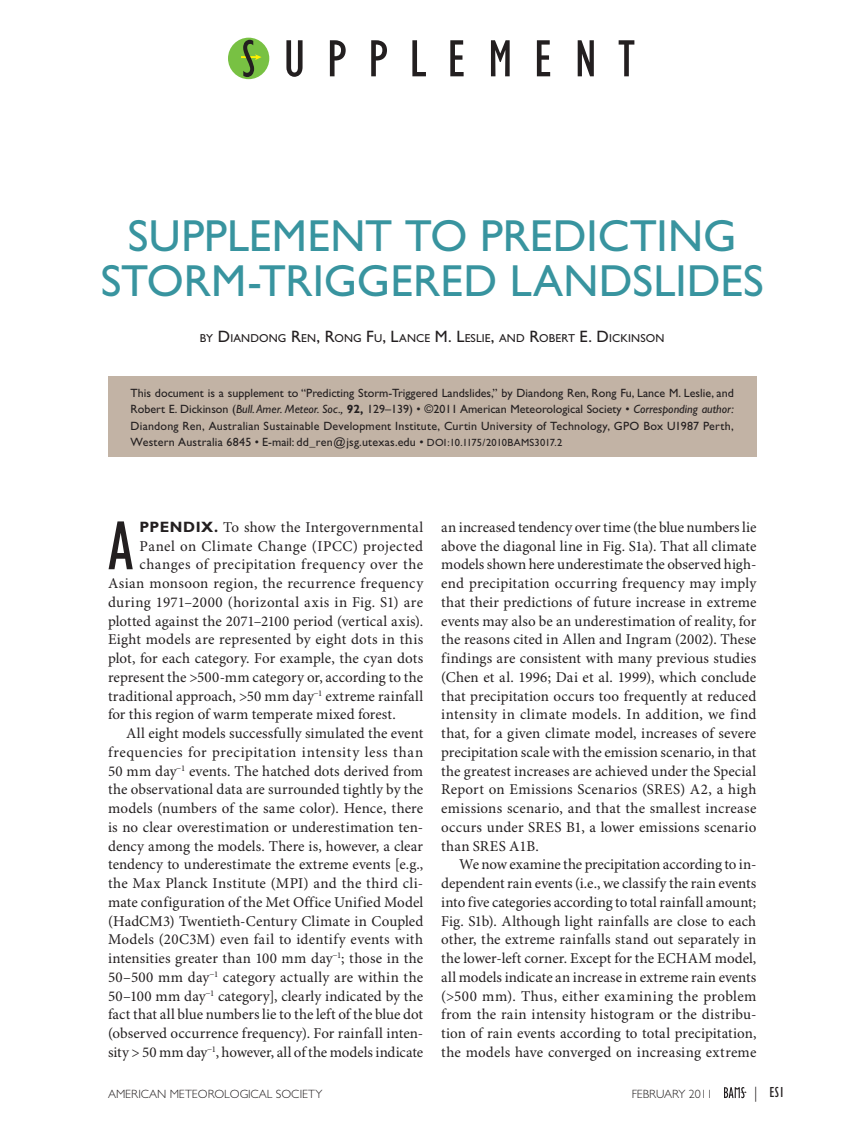
<style>
.page{position:relative;width:851px;height:1134px;background:#fff}
.page>*{position:absolute;margin:0;border:0;box-sizing:border-box;transform-origin:0 0}
.t1{font:condensed 71.1px "Gill Sans";color:#231f20}
.t2{font:condensed 54px "Gill Sans";letter-spacing:.39em;color:#231f20}
.t3{font:45px/45px "Gill Sans";color:#38949f}
.t4{font:15px/18.8px "Minion Pro";letter-spacing:.01em;color:#231f20;text-align:justify}
.t5{font:15px "Minion Pro";letter-spacing:.03em;color:#231f20}
.t6{font:15px "Minion Pro";letter-spacing:.035em;color:#231f20}
.t7{font:condensed 15px "Gill Sans";color:#231f20}
.t8{font:12px/16.5px "Gill Sans";letter-spacing:.02em;color:#231f20;text-align:justify}
.t9{font:300 12px "Gill Sans";color:#231f20}
.t10{font:11.55px "Gill Sans";letter-spacing:.01em;color:#231f20}
.s1{font-size:16.5px}
.s2{font-style:italic}
.s3{font-weight:700}
.s4{font-size:10.5px}
.s5{font-family:"Gill Sans";font-weight:700}
.s6{font-weight:300;font-stretch:normal}
</style>
<div class="page">
<div style="left:228px;top:38px;width:41px;height:41px;background:#78c143;border-radius:50%"></div>
<svg style="left:241px;top:40px;width:20px;height:37px"></svg>
<div style="left:108px;top:376px;width:648px;height:81px;background:#c2b3a5"></div>
<svg style="left:724px;top:1087px;width:22px;height:11px"></svg>
<h2 class="t2" style="left:283px;top:29px;width:353px">UPPLEMENT</h2>
<h3 class="t3" style="left:101px;top:213px;width:664px;text-indent:126px">lement to PREDICTING<br>STORM-TRIGGERED LAN DSLIDES</h3>
<p class="t10" style="left:200px;top:332px;width:466px">BY <span class="s1">D</span>IANDONG <span class="s1">R</span>EN<span class="s1">, R</span>ONG <span class="s1">F</span>U<span class="s1">, L</span>ANCE <span class="s1">M. L</span>ESLIE<span class="s1">,</span> AND <span class="s1">R</span>OBERT <span class="s1">E. D</span>ICKINSON</p>
<h3 class="t3" style="left:128px;top:213px;width:26px">supp</h3>
<p class="t8" style="left:130px;top:384px;width:604px">This document is a supplement to “Predicting Storm-Triggered Landslides,” by Diandong Ren, Rong Fu, Lance M. Leslie, and Robert E. Dickinson (<span class="s2">Bull. Amer. Meteor. Soc.,</span> <span class="s3">92,</span> 129–139) • ©2011 American Meteorological Society • <span class="s2">Corresponding author:<br></span>Diandong Ren, Australian Sustainable Development Institute, Curtin University of Technology, GPO Box U1987 Perth, Western Australia 6845 • E-mail: dd_ren@jsg.utexas.edu • <span class="s4">DOI:10.1175/2010BAMS3017.2</span></p>
<h1 class="t1" style="left:108px;top:508px;width:27px">A</h1>
<p class="t4" style="left:139px;top:518px;width:285px"><span class="s5">PPENDIX.</span> To show the Intergovernmental</p>
<p class="t5" style="left:139px;top:537px;width:285px">Panel on Climate Change (IPCC) projected</p>
<p class="t4" style="left:139px;top:556px;width:285px">changes of precipitation frequency over the</p>
<p class="t4" style="left:108px;top:574px;width:316px">Asian monsoon region, the recurrence frequency</p>
<p class="t5" style="left:108px;top:593px;width:316px">during 1971–2000 (horizontal axis in Fig. S1) are</p>
<p class="t4" style="left:108px;top:612px;width:316px">plotted against the 2071–2100 period (vertical axis).</p>
<p class="t4" style="left:108px;top:631px;width:316px">Eight models are represented by eight dots in this</p>
<p class="t4" style="left:108px;top:649px;width:316px">plot, for each category. For example, the cyan dots</p>
<p class="t4" style="left:108px;top:668px;width:316px">represent the &gt;500-mm category or, according to the</p>
<p class="t4" style="left:108px;top:687px;width:317px">traditional approach, &gt;50 mm day<sup>−1</sup> extreme rainfall</p>
<p class="t4" style="left:108px;top:706px;width:289px">for this region of warm temperate mixed forest.</p>
<p class="t4" style="left:126px;top:724px;width:299px">All eight models successfully simulated the event</p>
<p class="t6" style="left:108px;top:743px;width:317px">frequencies for precipitation intensity less than</p>
<p class="t4" style="left:108px;top:762px;width:317px">50 mm day<sup>−1</sup> events. The hatched dots derived from</p>
<p class="t4" style="left:108px;top:781px;width:317px">the observational data are surrounded tightly by the</p>
<p class="t4" style="left:108px;top:799px;width:317px">models (numbers of the same color). Hence, there</p>
<p class="t4" style="left:108px;top:818px;width:316px">is no clear overestimation or underestimation ten-</p>
<p class="t4" style="left:108px;top:837px;width:316px">dency among the models. There is, however, a clear</p>
<p class="t4" style="left:108px;top:856px;width:316px">tendency to underestimate the extreme events [e.g.,</p>
<p class="t4" style="left:108px;top:874px;width:316px">the Max Planck Institute (MPI) and the third cli-</p>
<p class="t4" style="left:108px;top:893px;width:316px">mate configuration of the Met Office Unified Model</p>
<p class="t4" style="left:108px;top:912px;width:317px">(HadCM3) Twentieth-Century Climate in Coupled</p>
<p class="t4" style="left:108px;top:931px;width:316px">Models (20C3M) even fail to identify events with</p>
<p class="t4" style="left:108px;top:949px;width:317px">intensities greater than 100 mm day<sup>−1</sup>; those in the</p>
<p class="t4" style="left:108px;top:968px;width:316px">50–500 mm day<sup>−1</sup> category actually are within the</p>
<p class="t4" style="left:108px;top:987px;width:316px">50–100 mm day<sup>−1</sup> category], clearly indicated by the</p>
<p class="t4" style="left:108px;top:1006px;width:316px">fact that all blue numbers lie to the left of the blue dot</p>
<p class="t4" style="left:108px;top:1024px;width:316px">(observed occurrence frequency). For rainfall inten-</p>
<p class="t4" style="left:108px;top:1043px;width:316px">sity &gt; 50 mm day<sup>−1</sup>, however, all of the models indicate</p>
<p class="t4" style="left:441px;top:518px;width:317px">an increased tendency over time (the blue numbers lie above the diagonal line in Fig. S1a). That all climate models shown here underestimate the observed high&shy;end precipitation occurring frequency may imply that their predictions of future increase in extreme events may also be an underestimation of reality, for the reasons cited in Allen and Ingram (2002). These findings are consistent with many previous studies (Chen et al. 1996; Dai et al. 1999), which conclude that precipitation occurs too frequently at reduced intensity in climate models. In addition, we find that, for a given climate model, increases of severe precipitation scale with the emission scenario, in that the greatest increases are achieved under the Special Report on Emissions Scenarios (SRES) A2, a high emissions scenario, and that the smallest increase occurs under SRES B1, a lower emissions scenario than SRES A1B.</p>
<p class="t4" style="left:441px;top:856px;width:317px;text-indent:18px">We now examine the precipitation according to in&shy;dependent rain events (i.e., we classify the rain events into five categories according to total rainfall amount; Fig. S1b). Although light rainfalls are close to each other, the extreme rainfalls stand out separately in the lower-left corner. Except for the ECHAM model, all models indicate an increase in extreme rain events (&gt;500 mm). Thus, either examining the problem from the rain intensity histogram or the distribu&shy;tion of rain events according to total precipitation, the models have converged on increasing extreme</p>
<p class="t9" style="left:108px;top:1087px;width:216px">AMERICAN METEOROLOGICAL SOCIETY</p>
<p class="t9" style="left:631px;top:1087px;width:83px">FEBRUARY 2011</p>
<p class="t7" style="left:754px;top:1084px;width:32px"><span class="s6">|</span> ES1</p>
</div>
